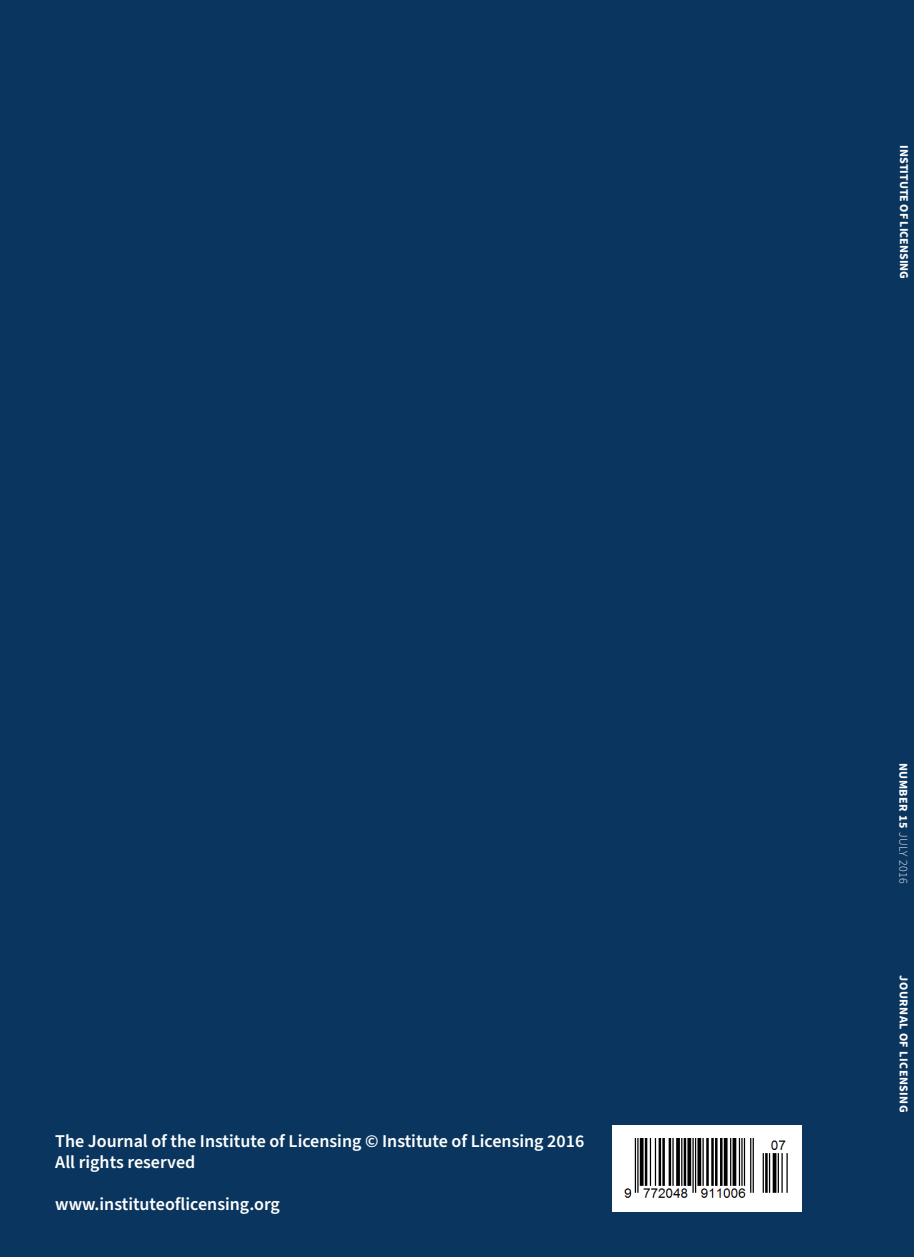
<style>
.page{position:relative;width:914px;height:1257px;background:#0a355e}
.page>*{position:absolute;margin:0;border:0;box-sizing:border-box;transform-origin:0 0}
.t1{font:600 18px/21px "Source Sans Pro";color:#fff}
.t2{font:700 12px "Source Sans Pro";letter-spacing:.04em;color:#fff}
.t3{font:700 12px "Source Sans Pro";color:#fff}
.s1{font-weight:300}
</style>
<div class="page">
<div style="left:612px;top:1125px;width:190px;height:87px;background:#fff"></div>
<img style="left:624px;top:1138px;width:164px;height:60px">
<p class="t1" style="left:55px;top:1131px;width:530px">The Journal of the Institute of Licensing © Institute of Licensing 2016<br>All rights reserved</p>
<p class="t1" style="left:55px;top:1194px;width:226px">www.instituteoflicensing.org</p>
<p class="t3" style="left:912px;top:145px;width:135px;rotate:90deg">INSTITUTE OF LICENSING</p>
<p class="t2" style="left:911px;top:763px;width:123px;rotate:90deg">NUMBER 15 <span class="s1">JULY 2016</span></p>
<p class="t2" style="left:912px;top:975px;width:139px;rotate:90deg">JOURNAL OF LICENSING</p>
</div>
